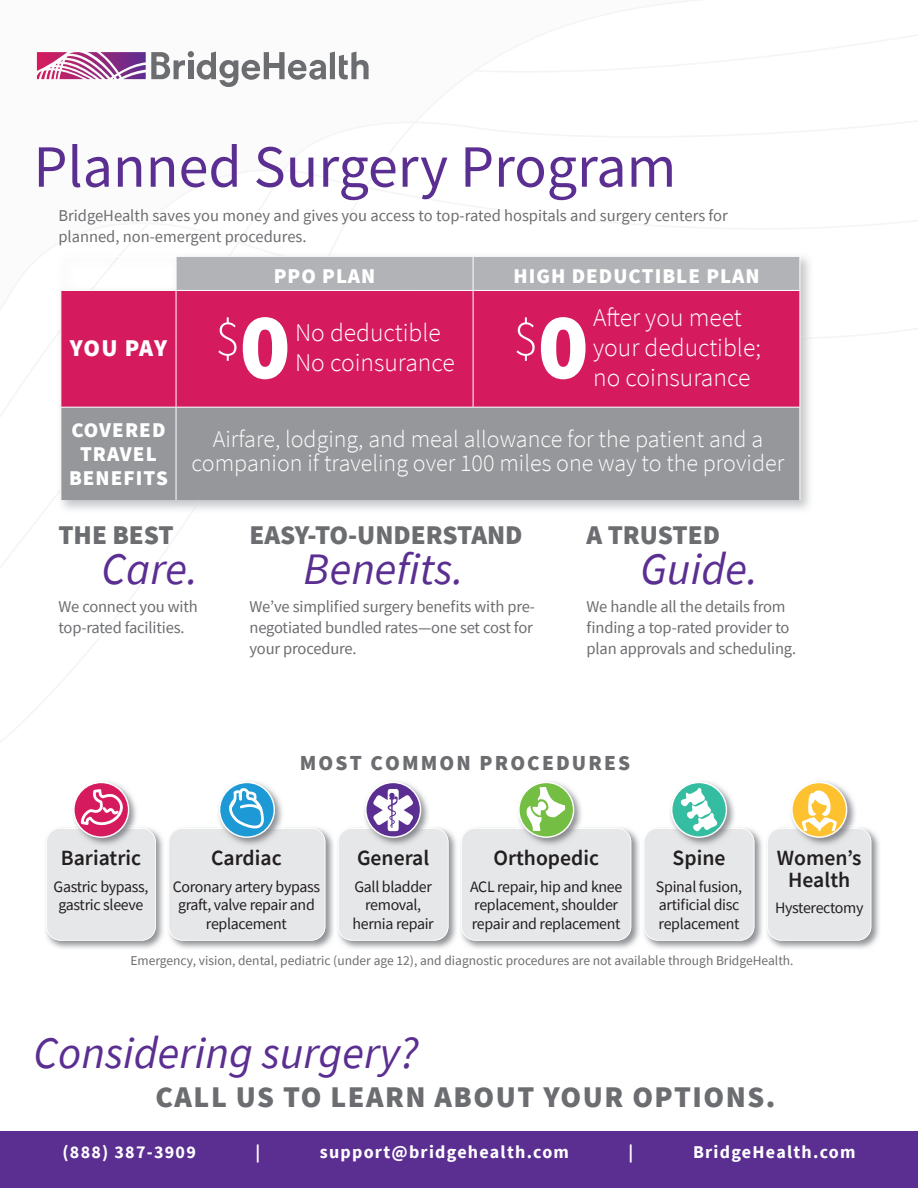
<style>
.page{position:relative;width:918px;height:1188px;background:#fff}
.page>*{position:absolute;margin:0;border:0;box-sizing:border-box;transform-origin:0 0}
.t1{font:60px "Source Sans Pro";color:#5b2e91}
.t2{font:300 50.55px "Source Sans Pro";color:#fff}
.t3{font:italic 45px "Source Sans Pro";color:#5b2e91}
.t4{font:900 30px "Source Sans Pro";letter-spacing:.05em;color:#6c6d70}
.t5{font:900 27px "Source Sans Pro";color:#6c6d70}
.t6{font:300 25.5px/30px "Source Sans Pro";color:#fff}
.t7{font:300 24px/24px "Source Sans Pro";color:#fff;text-align:center}
.t8{font:900 24px "Source Sans Pro";letter-spacing:.03em;color:#fff}
.t9{font:600 21.75px/21.8px "Source Sans Pro";color:#231f20;text-align:center}
.t10{font:900 21.45px "Source Sans Pro";letter-spacing:.1em;color:#6c6d70}
.t11{font:900 21px/24px "Source Sans Pro";letter-spacing:.05em;color:#fff;text-align:center}
.t12{font:700 18px "Source Sans Pro";letter-spacing:.07em;color:#fff}
.t13{font:16.5px/21px "Source Sans Pro";letter-spacing:-.01em;color:#6c6d70}
.t14{font:15.9px/18.8px "Source Sans Pro";letter-spacing:-.02em;color:#231f20;text-align:center}
.t15{font:13.5px "Source Sans Pro";color:#6c6d70}
.s1{font-weight:900;font-size:94.5px}
</style>
<div class="page">
<svg style="left:707px;top:35px;width:210px;height:28px"></svg>
<svg style="left:0;top:222px;width:918px;height:117px"></svg>
<svg style="left:37px;top:51px;width:332px;height:36px"></svg>
<div style="left:0;top:1112px;width:918px;height:76px;background:#5b2e91"></div>
<img style="left:45px;top:830px;width:835px;height:119px">
<img style="left:250px;top:781px;width:19px;height:7px">
<svg style="left:220px;top:782px;width:54px;height:55px"></svg>
<svg style="left:169px;top:788px;width:156px;height:153px"></svg>
<div style="left:219px;top:782px;width:56px;height:56px;border:1px solid #fff;border-radius:50%"></div>
<img style="left:104px;top:781px;width:21px;height:8px">
<svg style="left:74px;top:782px;width:55px;height:55px"></svg>
<svg style="left:46px;top:789px;width:110px;height:152px"></svg>
<div style="left:73px;top:782px;width:56px;height:56px;border:1px solid #fff;border-radius:50%"></div>
<svg style="left:519px;top:782px;width:55px;height:55px"></svg>
<svg style="left:461px;top:787px;width:170px;height:154px"></svg>
<div style="left:518px;top:782px;width:56px;height:56px;border:1px solid #fff;border-radius:50%"></div>
<img style="left:396px;top:781px;width:21px;height:8px">
<svg style="left:366px;top:782px;width:55px;height:55px"></svg>
<svg style="left:338px;top:789px;width:110px;height:152px"></svg>
<div style="left:365px;top:782px;width:56px;height:56px;border:1px solid #fff;border-radius:50%"></div>
<img style="left:702px;top:781px;width:19px;height:7px">
<svg style="left:672px;top:782px;width:54px;height:55px"></svg>
<svg style="left:644px;top:788px;width:110px;height:153px"></svg>
<div style="left:671px;top:782px;width:56px;height:56px;border:1px solid #fff;border-radius:50%"></div>
<img style="left:822px;top:781px;width:23px;height:9px">
<svg style="left:792px;top:782px;width:55px;height:55px"></svg>
<svg style="left:767px;top:790px;width:104px;height:151px"></svg>
<div style="left:791px;top:782px;width:56px;height:56px;border:1px solid #fff;border-radius:50%"></div>
<img style="left:190px;top:252px;width:142px;height:261px">
<img style="left:57px;top:252px;width:176px;height:244px">
<img style="left:57px;top:252px;width:67px;height:84px">
<img style="left:267px;top:252px;width:547px;height:87px">
<div style="left:177px;top:257px;width:623px;height:33px;background:#b2b3b7"></div>
<div style="left:61px;top:291px;width:739px;height:116px;background:#d51b5e"></div>
<div style="left:61px;top:408px;width:739px;height:92px;background:#95979a"></div>
<hr style="left:60px;top:291px;width:1px;height:116px;background:#fff">
<hr style="left:176px;top:291px;width:1px;height:116px;background:#fff">
<hr style="left:473px;top:291px;width:1px;height:116px;background:#fff">
<hr style="left:800px;top:291px;width:1px;height:116px;background:#fff">
<hr style="left:60px;top:407px;width:116px;height:1px;background:#fff">
<hr style="left:60px;top:408px;width:1px;height:92px;background:#fff">
<hr style="left:176px;top:407px;width:297px;height:1px;background:#fff">
<hr style="left:176px;top:408px;width:1px;height:92px;background:#fff">
<hr style="left:61px;top:257px;width:1px;height:33px;background:#fff">
<hr style="left:61px;top:256px;width:115px;height:1px;background:#fff">
<hr style="left:60px;top:290px;width:116px;height:1px;background:#fff">
<hr style="left:176px;top:256px;width:297px;height:1px;background:#fff">
<hr style="left:176px;top:257px;width:1px;height:33px;background:#fff">
<hr style="left:176px;top:290px;width:297px;height:1px;background:#fff">
<hr style="left:473px;top:256px;width:327px;height:1px;background:#fff">
<hr style="left:473px;top:257px;width:1px;height:33px;background:#fff">
<hr style="left:800px;top:257px;width:1px;height:33px;background:#fff">
<hr style="left:473px;top:290px;width:327px;height:1px;background:#fff">
<div style="left:0;top:1097px;width:918px;height:34px;background:#fff"></div>
<h1 class="t1" style="left:33px;top:129px;width:644px">Planned Surgery Program</h1>
<p class="t13" style="left:58px;top:205px;width:671px">BridgeHealth saves you money and gives you access to top-rated hospitals and surgery centers for planned, non-emergent procedures.</p>
<h3 class="t8" style="left:70px;top:332px;width:99px">YOU PAY</h3>
<p class="t11" style="left:274px;top:264px;width:103px">PPO PLAN</p>
<p class="t11" style="left:513px;top:264px;width:248px">HIGH DEDUCTIBLE PLAN</p>
<h2 class="t2" style="left:215px;top:308px;width:77px">$<span class="s1">0</span></h2>
<h3 class="t6" style="left:295px;top:317px;width:295px">No deductible<br>No coinsurance <sup>$</sup><span class="s1">0</span></h3>
<h3 class="t6" style="left:593px;top:303px;width:169px">After you meet your deductible; no coinsurance</h3>
<p class="t11" style="left:69px;top:418px;width:100px">COVERED<br>TRAVEL<br>BENEFITS</p>
<h3 class="t7" style="left:192px;top:427px;width:594px">Airfare, lodging, and meal allowance for the patient and a companion if traveling over 100 miles one way to the provider</h3>
<h3 class="t5" style="left:58px;top:516px;width:117px">THE BEST</h3>
<h3 class="t3" style="left:102px;top:540px;width:98px">Care.</h3>
<p class="t13" style="left:58px;top:596px;width:141px">We connect you with top-rated facilities.</p>
<h3 class="t5" style="left:249px;top:516px;width:275px">EASY-TO-UNDERSTAND</h3>
<h3 class="t3" style="left:303px;top:540px;width:162px">Benefits.</h3>
<p class="t13" style="left:249px;top:596px;width:287px">We’ve simplified surgery benefits with pre&shy;negotiated bundled rates—one set cost for your procedure.</p>
<h3 class="t5" style="left:586px;top:516px;width:135px">A TRUSTED</h3>
<h3 class="t3" style="left:640px;top:540px;width:119px">Guide.</h3>
<p class="t13" style="left:586px;top:596px;width:211px">We handle all the details from finding a top-rated provider to plan approvals and scheduling.</p>
<h3 class="t10" style="left:300px;top:748px;width:332px">MOST COMMON PROCEDURES</h3>
<h3 class="t9" style="left:673px;top:847px;width:54px">Spine</h3>
<p class="t14" style="left:656px;top:877px;width:88px;text-align:left">Spinal fusion, artificial disc replacement</p>
<h3 class="t9" style="left:61px;top:847px;width:82px">Bariatric</h3>
<p class="t14" style="left:54px;top:877px;width:97px">Gastric bypass, gastric sleeve</p>
<h3 class="t9" style="left:211px;top:847px;width:72px">Cardiac</h3>
<p class="t14" style="left:173px;top:877px;width:149px">Coronary artery bypass graft, valve repair and replacement</p>
<h3 class="t9" style="left:493px;top:847px;width:107px">Orthopedic</h3>
<p class="t14" style="left:470px;top:877px;width:154px;text-align:left">ACL repair, hip and knee replacement, shoulder repair and replacement</p>
<h3 class="t9" style="left:357px;top:847px;width:74px">General</h3>
<p class="t14" style="left:353px;top:877px;width:83px">Gall bladder removal, hernia repair</p>
<h3 class="t9" style="left:777px;top:847px;width:86px">Women’s<br>Health</h3>
<p class="t14" style="left:775px;top:898px;width:90px">Hysterectomy</p>
<p class="t15" style="left:130px;top:952px;width:665px">Emergency, vision, dental, pediatric (under age 12), and diagnostic procedures are not available through BridgeHealth.</p>
<h3 class="t3" style="left:33px;top:1024px;width:386px">Considering surgery?</h3>
<h3 class="t4" style="left:156px;top:1077px;width:621px">CALL US TO LEARN ABOUT YOUR OPTIONS.</h3>
<p class="t12" style="left:62px;top:1140px;width:135px">(888) 387-3909</p>
<p class="t12" style="left:255px;top:1140px;width:6px">|</p>
<p class="t12" style="left:320px;top:1140px;width:251px">support@bridgehealth.com</p>
<p class="t12" style="left:629px;top:1140px;width:6px">|</p>
<p class="t12" style="left:693px;top:1140px;width:164px">BridgeHealth.com</p>
</div>
